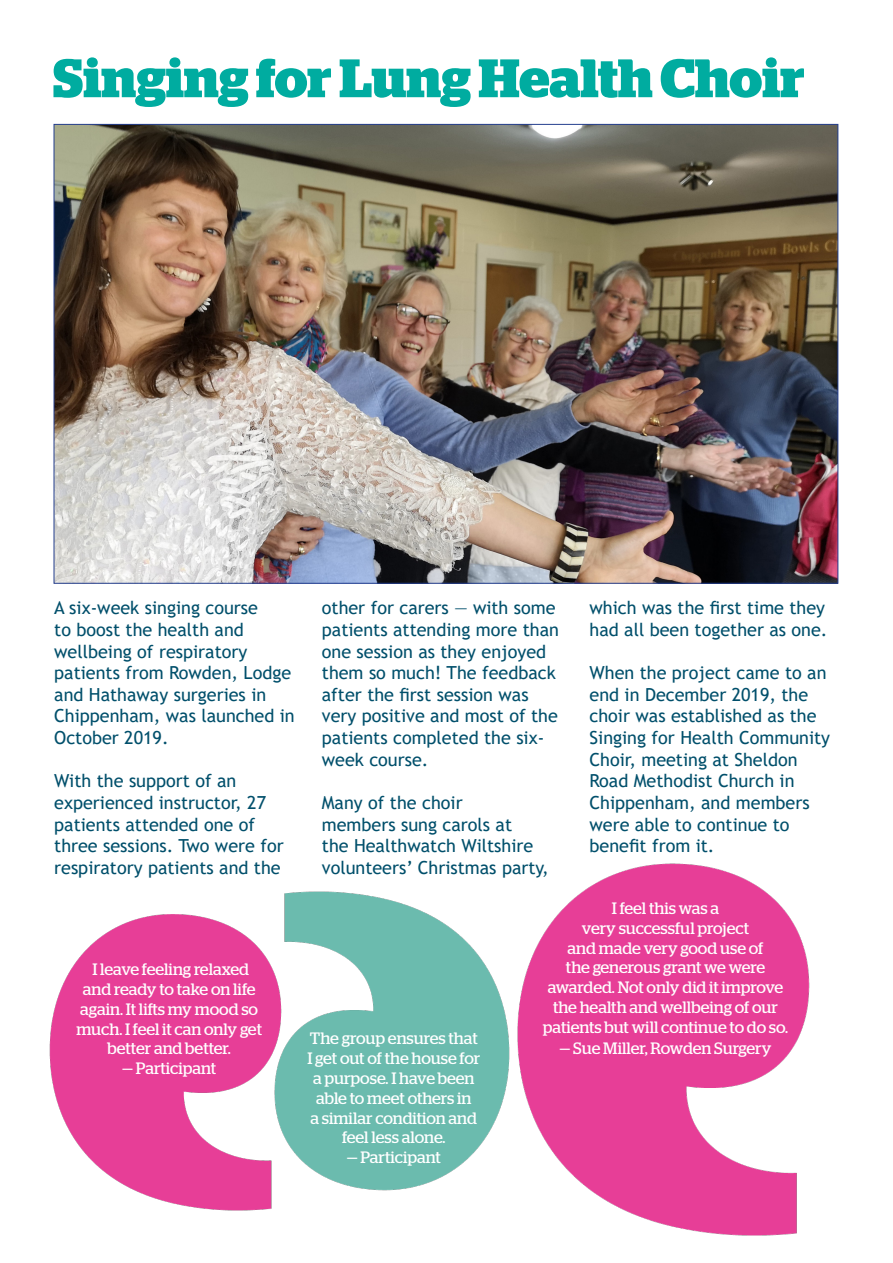
<style>
.page{position:relative;width:893px;height:1263px;background:#fff}
.page>*{position:absolute;margin:0;border:0;box-sizing:border-box;transform-origin:0 0}
.t1{font:700 54px "Stag";color:#00aca0}
.t2{font:18px/21.6px "Trebuchet MS";color:#004f6b}
.t3{font:16.5px/19.8px "Stag";color:#fff;text-align:center}
</style>
<div class="page">
<img style="left:56px;top:126px;width:780px;height:455px">
<img style="left:49px;top:914px;width:223px;height:297px">
<img style="left:232px;top:891px;width:278px;height:310px">
<img style="left:517px;top:863px;width:293px;height:373px">
<p class="t1" style="left:53px;top:47px;width:753px">Singing for Lung Health Choir</p>
<p class="t2" style="left:54px;top:597px;width:242px">A six-week singing course<br>to boost the health and wellbeing of respiratory patients from Rowden, Lodge and Hathaway surgeries in<br>Chippenham, was launched in<br>October 2019.</p>
<p class="t2" style="left:54px;top:770px;width:231px">With the support of an experienced instructor, 27 patients attended one of three sessions. Two were for respiratory patients and the</p>
<p class="t3" style="left:76px;top:959px;width:187px">I leave feeling relaxed and ready to take on life again. It lifts my mood so much. I feel it can only get better and better.</p>
<p class="t3" style="left:122px;top:1058px;width:96px">— Participant</p>
<p class="t2" style="left:322px;top:597px;width:239px">other for carers — with some patients attending more than one session as they enjoyed them so much! The feedback after the first session was very positive and most of the patients completed the six&shy;week course.</p>
<p class="t2" style="left:322px;top:791px;width:229px">Many of the choir<br>members sung carols at<br>the Healthwatch Wiltshire volunteers’ Christmas party,</p>
<p class="t2" style="left:589px;top:597px;width:239px">which was the first time they had all been together as one.</p>
<p class="t2" style="left:589px;top:662px;width:242px">When the project came to an end in December 2019, the choir was established as the<br>Singing for Health Community<br>Choir, meeting at Sheldon<br>Road Methodist Church in<br>Chippenham, and members were able to continue to benefit from it.</p>
<p class="t3" style="left:307px;top:1028px;width:174px">The group ensures that<br>I get out of the house for a purpose. I have been able to meet others in<br>a similar condition and feel less alone.</p>
<p class="t3" style="left:347px;top:1147px;width:96px">— Participant</p>
<p class="t3" style="left:612px;top:898px;width:109px">I feel this was a</p>
<p class="t3" style="left:543px;top:918px;width:247px">very successful project<br>and made very good use of<br>the generous grant we were awarded. Not only did it improve the health and wellbeing of our patients but will continue to do so.</p>
<p class="t3" style="left:560px;top:1038px;width:213px">— Sue Miller, Rowden Surgery</p>
</div>
